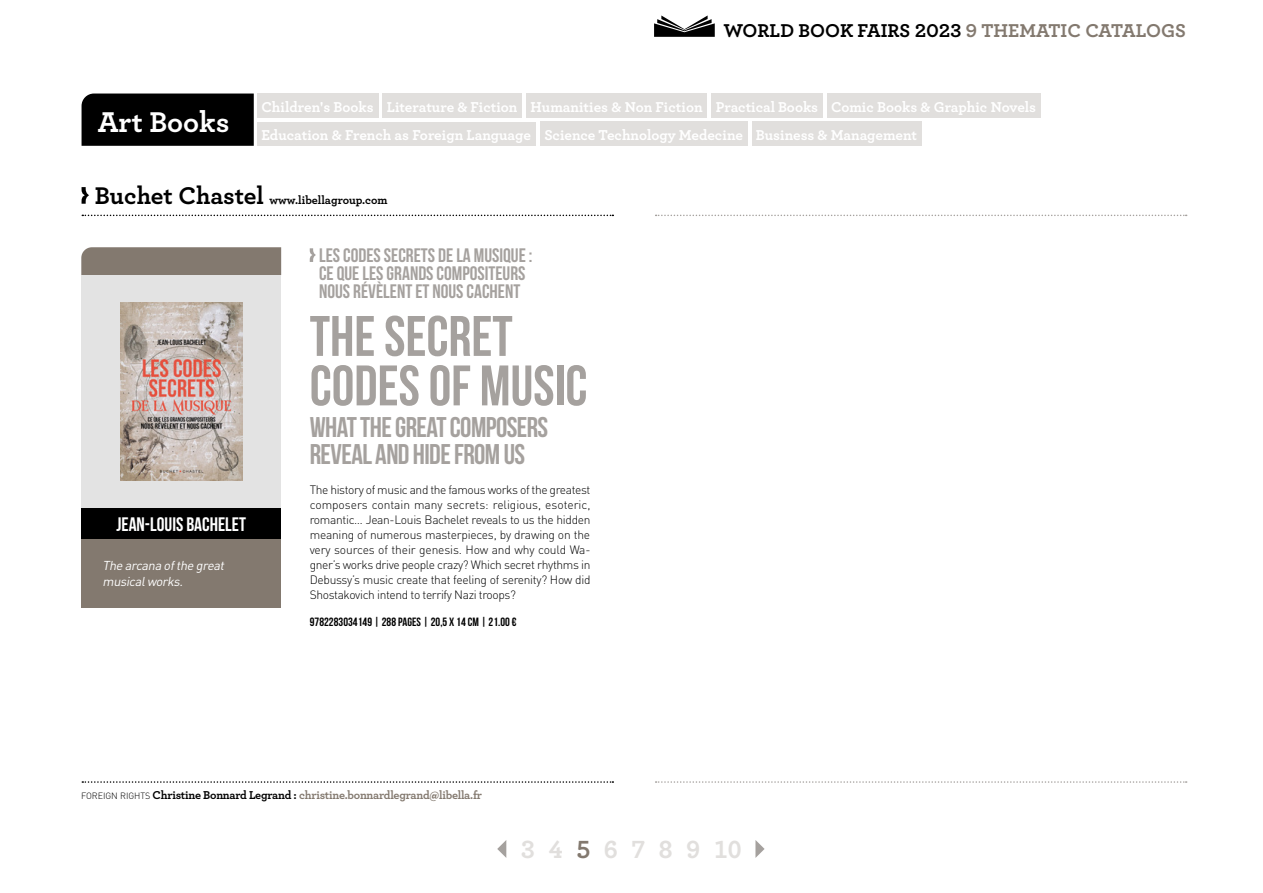
<style>
.page{position:relative;width:1263px;height:893px;background:#fff}
.page>*{position:absolute;margin:0;border:0;box-sizing:border-box;transform-origin:0 0}
.t1{font:57px/49.5px "Bebas Neue";color:#a5a19e}
.t2{font:700 30px "Archer";color:#fff}
.t3{font:28.5px/27px "Bebas Neue";letter-spacing:-.02em;color:#a5a19e}
.t4{font:700 26.1px "Archer";color:#e1dfdd}
.t5{font:19.5px/18px "Bebas Neue";color:#a5a19e}
.t6{font:700 19.5px "Archer";color:#000}
.t7{font:19.5px "Bebas Neue";color:#fff}
.t8{font:700 15px/27.9px "Archer";color:#fff}
.t9{font:italic 12.75px/15.8px "DIN Pro";color:#fff}
.t10{font:300 12px/15px "DIN Pro";letter-spacing:-.03em;color:#000;text-align:justify}
.t11{font:700 12px "Archer";letter-spacing:-.02em;color:#83796f}
.t12{font:12px "Bebas Neue";letter-spacing:.005em;color:#000}
.t13{font:700 12px "Archer";color:#000}
.s1{color:#83796f}
.s2{font-size:25.35px}
.s3{font-family:"DIN Pro";font-weight:300;font-size:9px;color:#000}
.s4{color:#000}
</style>
<div class="page">
<svg style="left:82px;top:215px;width:531px;height:1px"></svg>
<svg style="left:310px;top:248px;width:6px;height:14px"></svg>
<svg style="left:656px;top:215px;width:531px;height:1px"></svg>
<svg style="left:654px;top:15px;width:61px;height:22px"></svg>
<svg style="left:82px;top:781px;width:531px;height:2px"></svg>
<svg style="left:656px;top:781px;width:531px;height:2px"></svg>
<svg style="left:82px;top:187px;width:7px;height:17px"></svg>
<svg style="left:497px;top:840px;width:9px;height:18px"></svg>
<svg style="left:755px;top:840px;width:9px;height:18px"></svg>
<div style="left:81px;top:247px;width:200px;height:28px;background:#83796f"></div>
<div style="left:81px;top:275px;width:200px;height:233px;background:#e3e3e3"></div>
<img style="left:120px;top:302px;width:122px;height:179px">
<div style="left:81px;top:508px;width:200px;height:32px;background:#000"></div>
<div style="left:81px;top:539px;width:200px;height:68px;background:#83796f"></div>
<div style="left:82px;top:94px;width:172px;height:52px;background:#000"></div>
<div style="left:257px;top:94px;width:121px;height:24px;background:#e1dfdd"></div>
<div style="left:382px;top:94px;width:140px;height:24px;background:#e1dfdd"></div>
<div style="left:526px;top:94px;width:181px;height:24px;background:#e1dfdd"></div>
<div style="left:711px;top:94px;width:111px;height:24px;background:#e1dfdd"></div>
<div style="left:827px;top:94px;width:213px;height:24px;background:#e1dfdd"></div>
<div style="left:257px;top:122px;width:279px;height:24px;background:#e1dfdd"></div>
<div style="left:540px;top:122px;width:207px;height:24px;background:#e1dfdd"></div>
<div style="left:751px;top:122px;width:170px;height:24px;background:#e1dfdd"></div>
<h3 class="t6" style="left:723px;top:15px;width:464px">WORLD BOOK FAIRS 2023 <span class="s1">9 THEMATIC CATALOGS</span></h3>
<h2 class="t2" style="left:98px;top:98px;width:133px">Art Books</h2>
<p class="t8" style="left:261px;top:92px;width:776px">Children's Books Literature &amp; Fiction Humanities &amp; Non Fiction Practical Books Comic Books &amp; Graphic Novels<br>Education &amp; French as Foreign Language Science Technology Medecine Business &amp; Management</p>
<p class="t13" style="left:95px;top:190px;width:294px"><span class="s2">Buchet Chastel</span> www.libellagroup.com</p>
<h3 class="t7" style="left:117px;top:514px;width:131px">JEAN-LOUIS BACHELET</h3>
<p class="t9" style="left:103px;top:557px;width:126px">The arcana ofthe great musicalworks.</p>
<h3 class="t5" style="left:319px;top:246px;width:215px">LES CODES SECRETS DE LA MUSIQUE :<br>CE QUE LES GRANDS COMPOSITEURS<br>NOUS RÉVÈLENT ET NOUS CACHENT</h3>
<h1 class="t1" style="left:310px;top:311px;width:279px">THE SECRET<br>CODES OF MUSIC</h1>
<h3 class="t3" style="left:310px;top:413px;width:240px">WHAT THE GREAT COMPOSERS<br>REVEAL AND HIDE FROM US</h3>
<p class="t10" style="left:310px;top:481px;width:282px">The history of music and the famous works of the greatest composers contain many secrets: religious, esoteric, romantic… Jean-Louis Bachelet reveals to us the hidden meaning of numerous masterpieces, by drawing on the very sources of their genesis. How and why could Wa&shy;gner’s works drive people crazy? Which secret rhythms in Debussy’s music create that feeling of serenity? How did Shostakovich intend to terrify Nazi troops?</p>
<p class="t12" style="left:310px;top:616px;width:208px">9782283034149 | 288 PAGES | 20,5 X 14 CM | 21.00 €</p>
<p class="t11" style="left:81px;top:786px;width:402px"><span class="s3">FOREIGN RIGHTS</span> <span class="s4">Christine Bonnard Legrand :</span> christine.bonnardlegrand@libella.fr</p>
<h3 class="t4" style="left:521px;top:829px;width:222px">3 4 <span class="s1">5</span> 6 7 8 9 10</h3>
</div>
